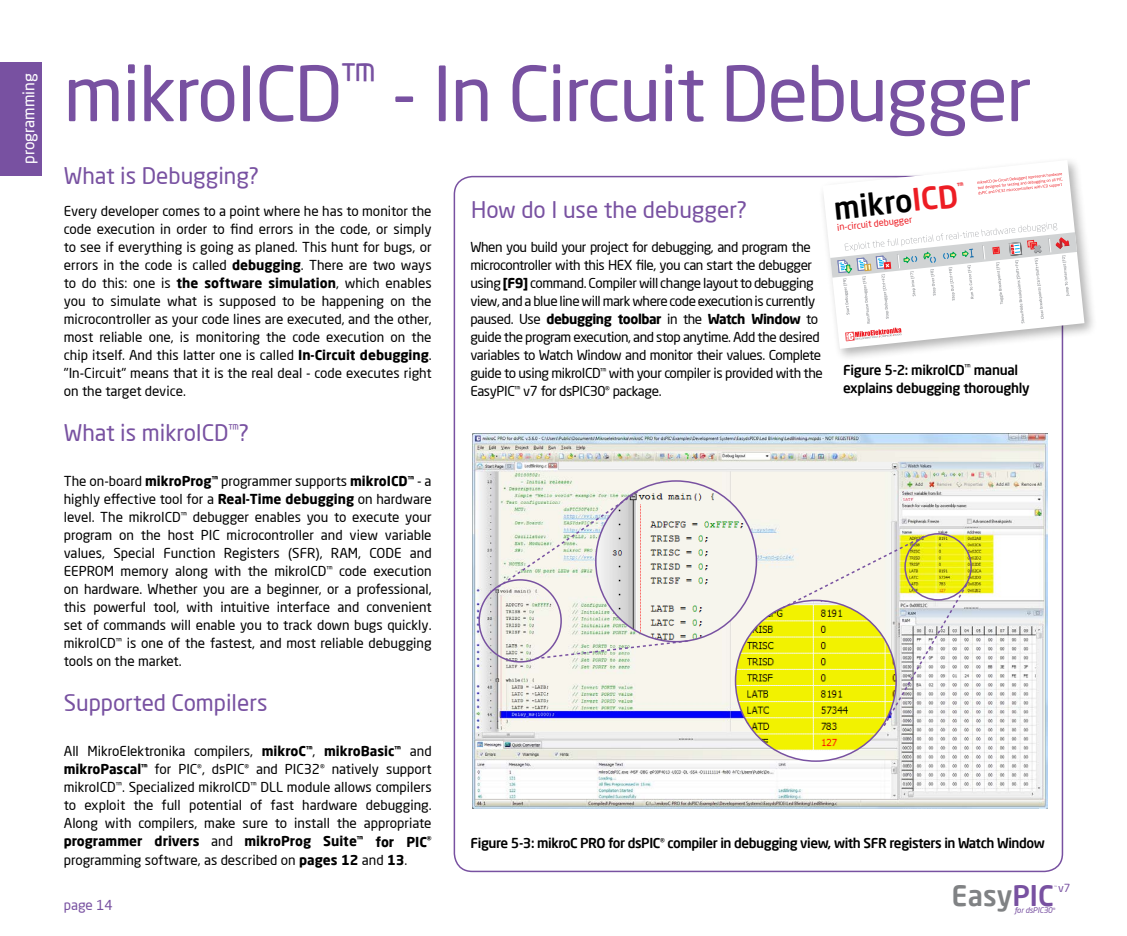
<style>
.page{position:relative;width:1127px;height:936px;background:#fff}
.page>*{position:absolute;margin:0;border:0;box-sizing:border-box;transform-origin:0 0}
.t1{font:75px "Neo Sans Pro";letter-spacing:-.02em;color:#7851a1}
.t2{font:500 30.3px "Neo Sans Pro";color:#000}
.t3{font:500 27.9px "Neo Sans Pro";color:#808284}
.t4{font:22.5px "Neo Sans Pro";color:#7851a1}
.t5{font:15.75px "Neo Sans Pro";color:#fff}
.t6{font:13.5px/18px "Neo Sans Pro";letter-spacing:-.03em;color:#000;text-align:justify}
.t7{font:500 13.5px/18px "Neo Sans Pro";letter-spacing:-.03em;color:#000}
.t8{font:13.5px "Neo Sans Pro";color:#7851a1}
.t9{font:10.95px "Neo Sans Pro";color:#7851a1}
.t10{font:9.15px "Neo Sans Pro";color:#ed1d24}
.t11{font:italic 7.8px "Neo Sans Pro";letter-spacing:-.02em;color:#7851a1}
.s1{font-weight:700}
.s2{color:#ed1d24}
.s3{color:#7851a1}
</style>
<div class="page">
<div style="left:0;top:62px;width:42px;height:114px;background:#7851a1"></div>
<img style="left:472px;top:434px;width:575px;height:374px">
<img style="left:596px;top:481px;width:160px;height:160px;border-radius:80px">
<img style="left:735px;top:600px;width:161px;height:161px;border-radius:80px">
<div style="left:478px;top:579px;width:84px;height:83px;border:2px solid #7851a1;border-radius:50%"></div>
<svg style="left:491px;top:489px;width:149px;height:103px;background:#e1e3dd"></svg>
<svg style="left:780px;top:534px;width:188px;height:193px"></svg>
<svg style="left:534px;top:639px;width:155px;height:21px;background:#e8e6e1"></svg>
<div style="left:818px;top:156px;width:279px;height:205px;background:#000;opacity:.3"></div>
<svg style="left:823px;top:160px;width:261px;height:189px"></svg>
<svg style="left:977px;top:173px;width:86px;height:21px"></svg>
<svg style="left:830px;top:222px;width:247px;height:119px"></svg>
<svg style="left:957px;top:182px;width:6px;height:4px"></svg>
<p class="t5" style="left:22px;top:164px;width:92px;rotate:-90deg">programming</p>
<h1 class="t1" style="left:64px;top:64px;width:970px">mikroICD<sup>™</sup> - In Circuit Debugger</h1>
<h3 class="t4" style="left:64px;top:167px;width:197px">What is Debugging?</h3>
<p class="t6" style="left:64px;top:203px;width:369px">Every developer comes to a point where he has to monitor the code execution in order to find errors in the code, or simply to see if everything is going as planed. This hunt for bugs, or errors in the code is called <span class="s1">debugging</span>. There are two ways to do this: one is <span class="s1">the software simulation</span>, which enables you to simulate what is supposed to be happening on the microcontroller as your code lines are executed, and the other, most reliable one, is monitoring the code execution on the chip itself. And this latter one is called <span class="s1">In-Circuit debugging</span>. "In-Circuit" means that it is the real deal - code executes right on the target device.</p>
<h3 class="t4" style="left:64px;top:424px;width:187px">What is mikroICD<sup>™</sup>?</h3>
<p class="t6" style="left:64px;top:473px;width:369px">The on-board <span class="s1">mikroProg</span><sup>™</sup> programmer supports <span class="s1">mikroICD</span><sup>™</sup> - a highly effective tool for a <span class="s1">Real-Time debugging</span> on hardware level. The mikroICD<sup>™</sup> debugger enables you to execute your program on the host PIC microcontroller and view variable values, Special Function Registers (SFR), RAM, CODE and EEPROM memory along with the mikroICD<sup>™</sup> code execution on hardware. Whether you are a beginner, or a professional, this powerful tool, with intuitive interface and convenient set of commands will enable you to track down bugs quickly. mikroICD<sup>™</sup> is one of the fastest, and most reliable debugging tools on the market.</p>
<h3 class="t4" style="left:64px;top:694px;width:205px">Supported Compilers</h3>
<p class="t6" style="left:64px;top:743px;width:369px">All MikroElektronika compilers, <span class="s1">mikroC</span><sup>™</sup>, <span class="s1">mikroBasic</span><sup>™</sup> and <span class="s1">mikroPascal</span><sup>™</sup> for PIC<sup>®</sup>, dsPIC<sup>®</sup> and PIC32<sup>®</sup> natively support mikroICD<sup>™</sup>. Specialized mikroICD<sup>™</sup> DLL module allows compilers to exploit the full potential of fast hardware debugging.<br>Along with compilers, make sure to install the appropriate <span class="s1">programmer drivers</span> and <span class="s1">mikroProg Suite</span><sup>™</sup> <span class="s1">for PIC</span><sup>® </sup>programming software, as described on <span class="s1">pages 12</span> and <span class="s1">13</span>.</p>
<h2 class="t2" style="left:833px;top:196px;width:126px;rotate:-6deg">mikro<span class="s2">ICD</span></h2>
<p class="t10" style="left:837px;top:224px;width:77px;rotate:-6deg">in-circuit debugger</p>
<h3 class="t4" style="left:471px;top:201px;width:278px">How do I use the debugger?</h3>
<p class="t6" style="left:470px;top:239px;width:354px;text-align:left">When you build your project for debugging, and program the microcontroller with this HEX file, you can start the debugger using <span class="s1">[F9]</span> command. Compiler will change layout to debugging view, and a blue line will mark where code execution is currently paused. Use <span class="s1">debugging toolbar</span> in the <span class="s1">Watch Window</span> to guide the program execution, and stop anytime. Add the desired variables to Watch Window and monitor their values. Complete guide to using mikroICD<sup>™</sup> with your compiler is provided with the EasyPIC<sup>™</sup> v7 for dsPIC30<sup>®</sup> package.</p>
<p class="t7" style="left:843px;top:362px;width:188px">Figure 5-2: mikroICD<sup>™</sup> manual explains debugging thoroughly</p>
<p class="t7" style="left:470px;top:835px;width:576px">Figure 5-3: mikroC PRO for dsPIC<sup>®</sup> compiler in debugging view, with SFR registers in Watch Window</p>
<p class="t8" style="left:64px;top:899px;width:50px">page 14</p>
<p class="t9" style="left:1058px;top:883px;width:14px">v7</p>
<h3 class="t3" style="left:951px;top:884px;width:104px">Easy<span class="s3">PIC</span></h3>
<p class="t11" style="left:1014px;top:907px;width:42px">for dsPIC30<sup>®</sup></p>
</div>
